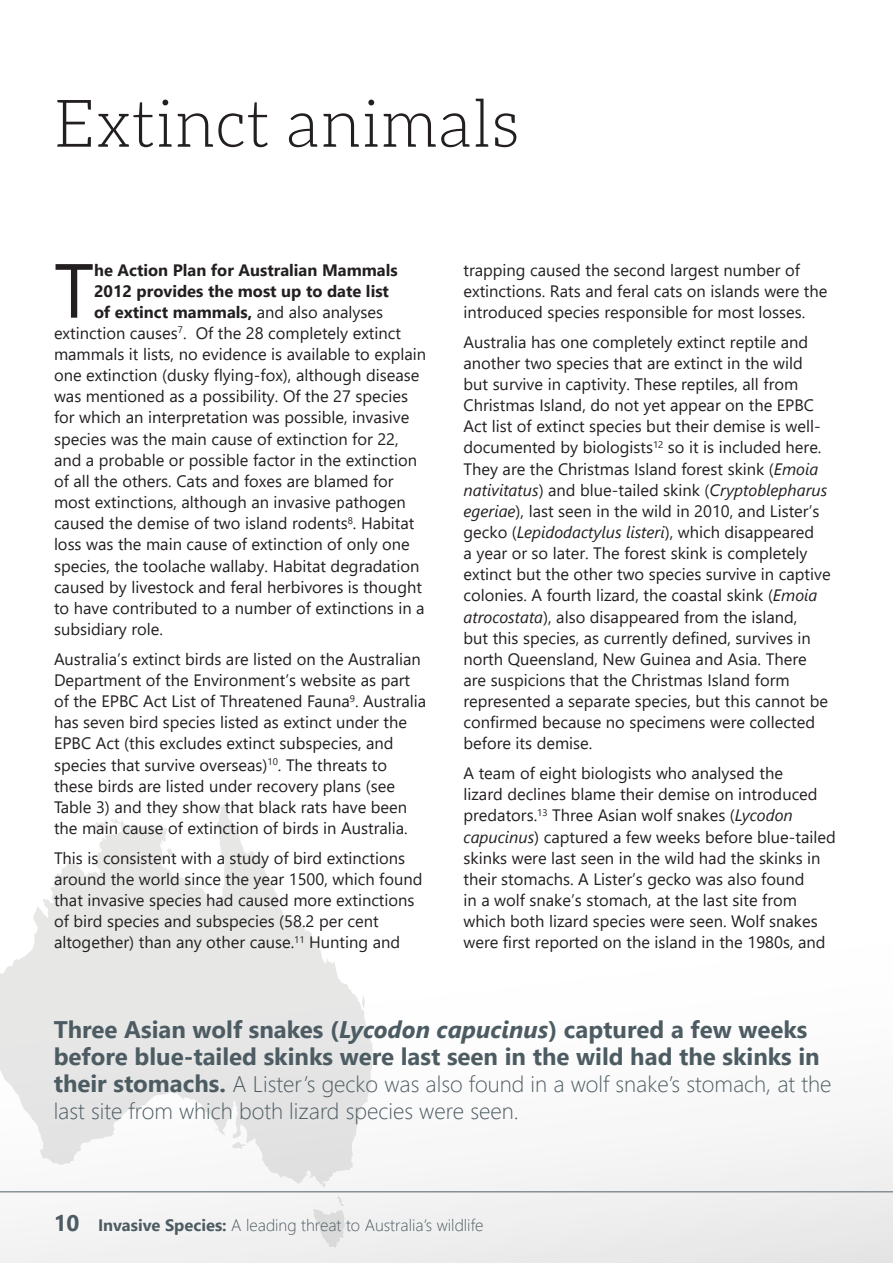
<style>
.page{position:relative;width:893px;height:1263px;background:#fff}
.page>*{position:absolute;margin:0;border:0;box-sizing:border-box;transform-origin:0 0}
.t1{font:76.5px "Segoe UI";color:#231f20}
.t2{font:300 66px "Aleo";color:#231f20}
.t3{font:700 24px/27px "Segoe UI";color:#4d5c62}
.t4{font:300 22.5px/27px "Segoe UI";color:#4d5c62}
.t5{font:16.5px/21.1px "Segoe UI";color:#231f20}
.t6{font:700 16.5px "Segoe UI";color:#231f20}
.t7{font:300 16.5px "Segoe UI";color:#4d5c62}
.s1{font-weight:400}
.s2{font-style:italic}
.s3{font-weight:700;font-size:24px}
.s4{font-weight:700;font-size:22.5px}
.s5{font-weight:700}
</style>
<div class="page">
<div style="left:0;top:929px;width:893px;height:334px;background:linear-gradient(to bottom,#fff,#eee)"></div>
<hr style="left:0;top:1191px;width:893px;height:1px;background:#879096">
<svg style="left:0;top:804px;width:373px;height:384px;fill:#e7e7e6"></svg>
<svg style="left:362px;top:995px;width:3px;height:13px"></svg>
<svg style="left:167px;top:847px;width:7px;height:8px"></svg>
<svg style="left:94px;top:820px;width:14px;height:10px"></svg>
<svg style="left:204px;top:881px;width:6px;height:6px"></svg>
<svg style="left:232px;top:1142px;width:14px;height:7px"></svg>
<svg style="left:313px;top:1196px;width:33px;height:51px"></svg>
<p class="t2" style="left:54px;top:88px;width:466px">Extinct animals</p>
<p class="t1" style="left:54px;top:229px;width:42px">T</p>
<p class="t6" style="left:94px;top:256px;width:305px">he Action Plan for Australian Mammals</p>
<p class="t6" style="left:94px;top:277px;width:296px">2012 provides the most up to date list</p>
<p class="t6" style="left:94px;top:298px;width:291px">of extinct mammals, <span class="s1">and also analyses</span></p>
<p class="t5" style="left:54px;top:322px;width:349px">extinction causes<sup>7</sup>. Of the 28 completely extinct</p>
<p class="t5" style="left:54px;top:343px;width:374px">mammals it lists, no evidence is available to explain</p>
<p class="t5" style="left:54px;top:364px;width:367px">one extinction (dusky flying-fox), although disease</p>
<p class="t5" style="left:54px;top:386px;width:356px">was mentioned as a possibility. Of the 27 species</p>
<p class="t5" style="left:54px;top:407px;width:357px">for which an interpretation was possible, invasive</p>
<p class="t5" style="left:54px;top:428px;width:346px">species was the main cause of extinction for 22,</p>
<p class="t5" style="left:54px;top:449px;width:365px">and a probable or possible factor in the extinction</p>
<p class="t5" style="left:54px;top:470px;width:341px">of all the others. Cats and foxes are blamed for</p>
<p class="t5" style="left:54px;top:491px;width:353px">most extinctions, although an invasive pathogen</p>
<p class="t5" style="left:54px;top:512px;width:362px">caused the demise of two island rodents<sup>8</sup>. Habitat</p>
<p class="t5" style="left:54px;top:534px;width:357px">loss was the main cause of extinction of only one</p>
<p class="t5" style="left:54px;top:555px;width:367px">species, the toolache wallaby. Habitat degradation</p>
<p class="t5" style="left:54px;top:576px;width:369px">caused by livestock and feral herbivores is thought</p>
<p class="t5" style="left:54px;top:597px;width:372px">to have contributed to a number of extinctions in a</p>
<p class="t5" style="left:54px;top:618px;width:110px">subsidiary role.</p>
<p class="t5" style="left:54px;top:648px;width:374px">Australia’s extinct birds are listed on the Australian Department of the Environment’s website as part of the EPBC Act List of Threatened Fauna<sup>9</sup>. Australia has seven bird species listed as extinct under the EPBC Act (this excludes extinct subspecies, and species that survive overseas)<sup>10</sup>. The threats to these birds are listed under recovery plans (see Table 3) and they show that black rats have been the main cause of extinction of birds in Australia.</p>
<p class="t5" style="left:54px;top:847px;width:370px">This is consistent with a study of bird extinctions around the world since the year 1500, which found that invasive species had caused more extinctions of bird species and subspecies (58.2 per cent altogether) than any other cause.<sup>11</sup> Hunting and</p>
<p class="t5" style="left:463px;top:259px;width:365px">trapping caused the second largest number of extinctions. Rats and feral cats on islands were the introduced species responsible for most losses.</p>
<p class="t5" style="left:463px;top:331px;width:369px">Australia has one completely extinct reptile and another two species that are extinct in the wild but survive in captivity. These reptiles, all from Christmas Island, do not yet appear on the EPBC Act list of extinct species but their demise is well&shy;documented by biologists<sup>12</sup> so it is included here.<br>They are the Christmas Island forest skink (<span class="s2">Emoia nativitatus</span>) and blue-tailed skink (<span class="s2">Cryptoblepharus egeriae</span>), last seen in the wild in 2010, and Lister’s gecko (<span class="s2">Lepidodactylus listeri</span>), which disappeared<br>a year or so later. The forest skink is completely extinct but the other two species survive in captive colonies. A fourth lizard, the coastal skink (<span class="s2">Emoia atrocostata</span>), also disappeared from the island,<br>but this species, as currently defined, survives in north Queensland, New Guinea and Asia. There are suspicions that the Christmas Island form represented a separate species, but this cannot be confirmed because no specimens were collected before its demise.</p>
<p class="t5" style="left:463px;top:762px;width:374px">A team of eight biologists who analysed the<br>lizard declines blame their demise on introduced predators.<sup>13</sup> Three Asian wolf snakes (<span class="s2">Lycodon capucinus</span>) captured a few weeks before blue-tailed skinks were last seen in the wild had the skinks in their stomachs. A Lister’s gecko was also found<br>in a wolf snake’s stomach, at the last site from which both lizard species were seen. Wolf snakes were first reported on the island in the 1980s, and</p>
<p class="t3" style="left:54px;top:1016px;width:768px">Three Asian wolf snakes (<span class="s2">Lycodon capucinus</span>) captured a few weeks before blue-tailed skinks were last seen in the wild had the skinks in</p>
<p class="t4" style="left:54px;top:1069px;width:779px"><span class="s3">their stomachs.</span> A Lister’s gecko was also found in a wolf snake’s stomach, at the last site from which both lizard species were seen.</p>
<p class="t7" style="left:54px;top:1212px;width:431px"><span class="s4">10</span> <span class="s5">Invasive Species:</span> A leading threat to Australia’s wildlife</p>
</div>
